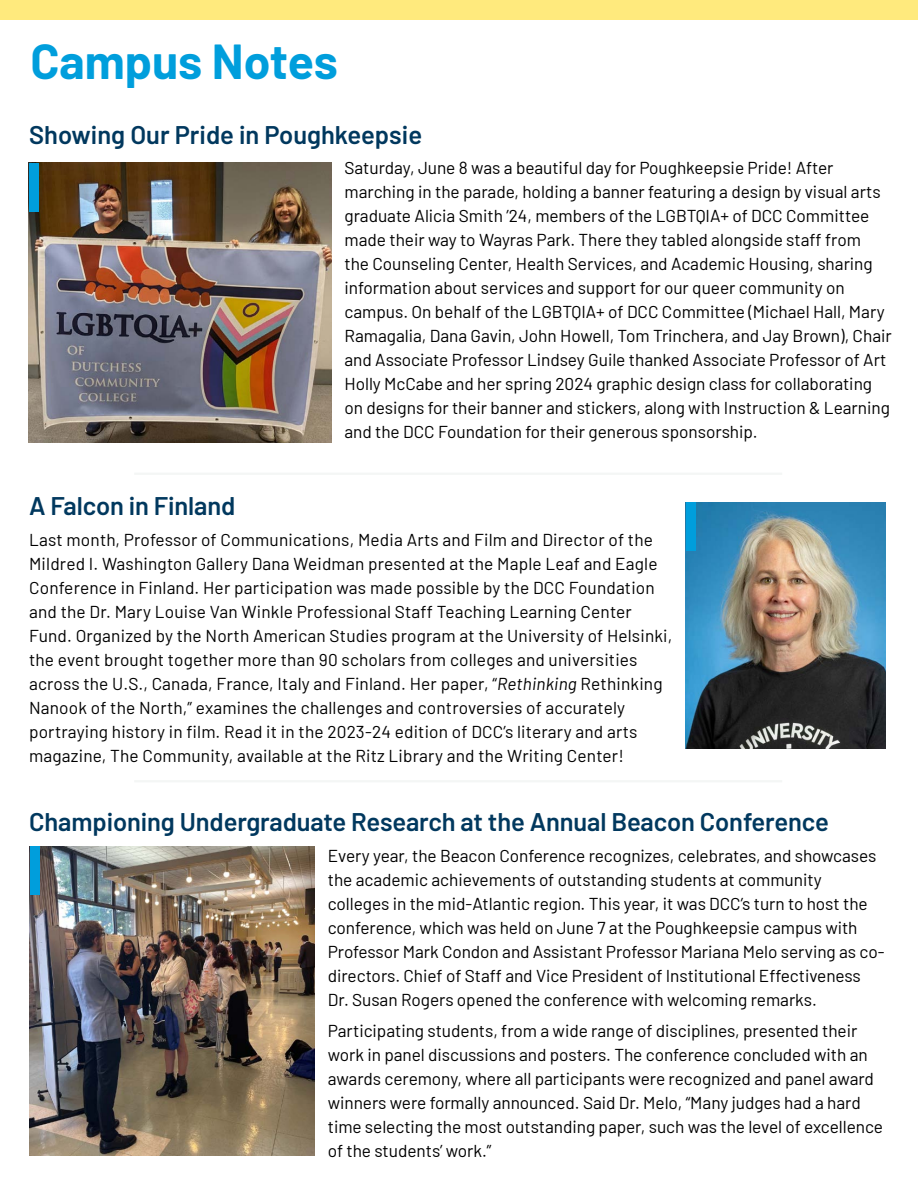
<style>
.page{position:relative;width:918px;height:1188px;background:#fff}
.page>*{position:absolute;margin:0;border:0;box-sizing:border-box;transform-origin:0 0}
.t1{font:700 48px "Barlow";color:#009edc}
.P{font:600 25.5px "Barlow";letter-spacing:-.005em;color:#01385e}
.P-2{font:17.25px/24px "Barlow";color:#000}
.s1{font-style:italic}
</style>
<div class="page">
<div style="left:0;top:0;width:918px;height:20px;background:#ffea7d"></div>
<hr style="left:134px;top:473px;width:648px;height:2px;background:#f4f6f5">
<img style="left:28px;top:162px;width:303px;height:281px">
<div style="left:29px;top:163px;width:10px;height:48px;background:#009edc"></div>
<img style="left:686px;top:502px;width:200px;height:246px">
<div style="left:686px;top:502px;width:10px;height:49px;background:#009edc"></div>
<img style="left:29px;top:846px;width:285px;height:309px">
<div style="left:30px;top:846px;width:10px;height:49px;background:#009edc"></div>
<hr style="left:134px;top:780px;width:648px;height:2px;background:#f4f6f5">
<p class="t1" style="left:30px;top:26px;width:309px">Campus Notes</p>
<p class="P" style="left:29px;top:116px;width:395px">Showing Our Pride in Poughkeepsie</p>
<p class="P-2" style="left:345px;top:155px;width:549px">Saturday, June 8 was a beautiful day for Poughkeepsie Pride! After marching in the parade, holding a banner featuring a design by visual arts graduate Alicia Smith ’24, members of the LGBTQIA+ of DCC Committee made their way to Wayras Park. There they tabled alongside staff from<br>the Counseling Center, Health Services, and Academic Housing, sharing information about services and support for our queer community on campus. On behalf of the LGBTQIA+ of DCC Committee (Michael Hall, Mary Ramagalia, Dana Gavin, John Howell, Tom Trinchera, and Jay Brown), Chair and Associate Professor Lindsey Guile thanked Associate Professor of Art Holly McCabe and her spring 2024 graphic design class for collaborating on designs for their banner and stickers, along with Instruction &amp; Learning and the DCC Foundation for their generous sponsorship.</p>
<p class="P" style="left:29px;top:487px;width:208px">A Falcon in Finland</p>
<p class="P-2" style="left:29px;top:526px;width:645px">Last month, Professor of Communications, Media Arts and Film and Director of the Mildred I. Washington Gallery Dana Weidman presented at the Maple Leaf and Eagle Conference in Finland. Her participation was made possible by the DCC Foundation and the Dr. Mary Louise Van Winkle Professional Staff Teaching Learning Center Fund. Organized by the North American Studies program at the University of Helsinki, the event brought together more than 90 scholars from colleges and universities across the U.S., Canada, France, Italy and Finland. Her paper, “<span class="s1">Rethinking</span> Rethinking Nanook of the North,” examines the challenges and controversies of accurately portraying history in film. Read it in the 2023-24 edition of DCC’s literary and arts magazine, The Community, available at the Ritz Library and the Writing Center!</p>
<p class="P" style="left:29px;top:803px;width:801px">Championing Undergraduate Research at the Annual Beacon Conference</p>
<p class="P-2" style="left:328px;top:843px;width:558px">Every year, the Beacon Conference recognizes, celebrates, and showcases the academic achievements of outstanding students at community colleges in the mid-Atlantic region. This year, it was DCC’s turn to host the conference, which was held on June 7 at the Poughkeepsie campus with Professor Mark Condon and Assistant Professor Mariana Melo serving as co&shy;directors. Chief of Staff and Vice President of Institutional Effectiveness Dr. Susan Rogers opened the conference with welcoming remarks.</p>
<p class="P-2" style="left:328px;top:1017px;width:557px">Participating students, from a wide range of disciplines, presented their work in panel discussions and posters. The conference concluded with an awards ceremony, where all participants were recognized and panel award winners were formally announced. Said Dr. Melo, “Many judges had a hard time selecting the most outstanding paper, such was the level of excellence of the students’ work.”</p>
</div>
